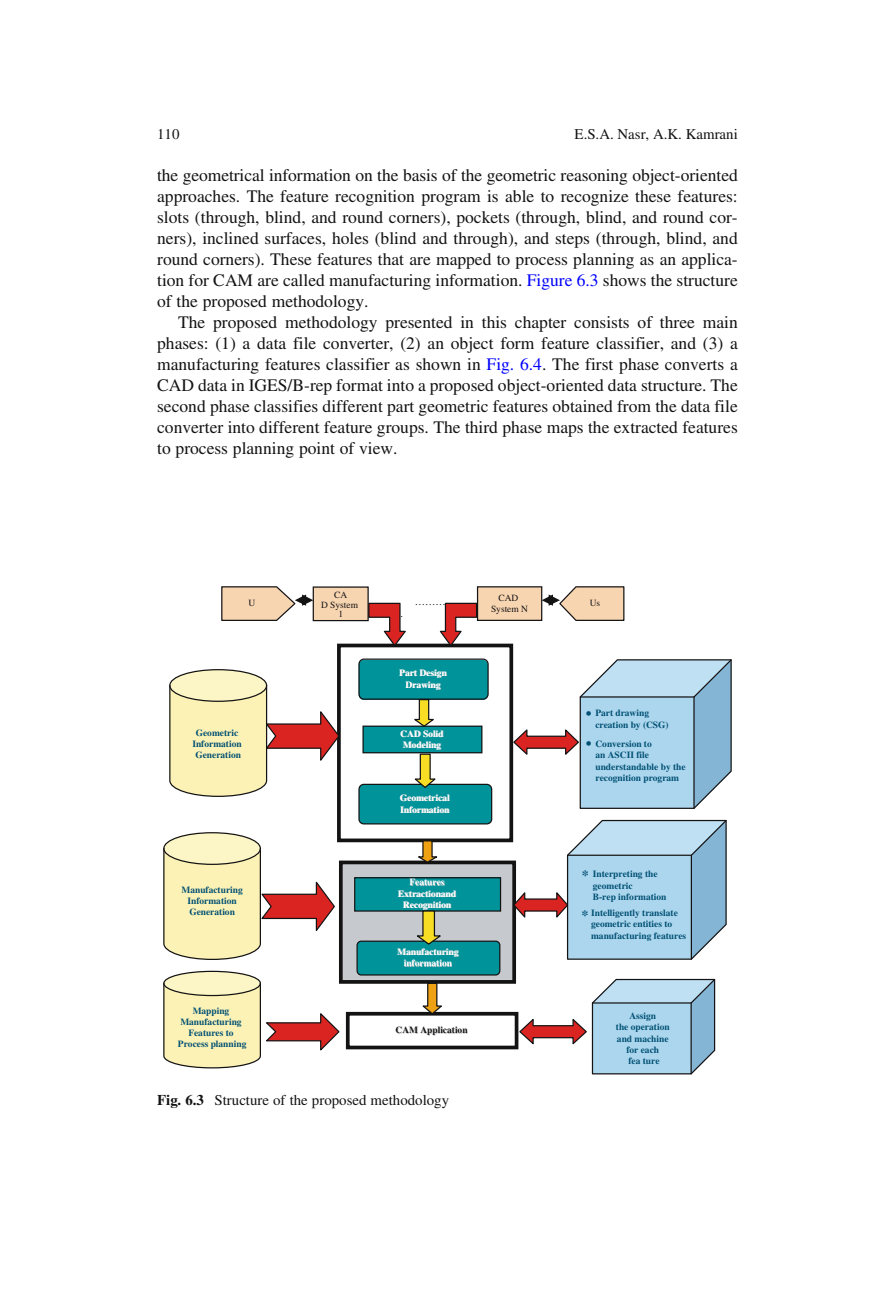
<style>
.page{position:relative;width:895px;height:1292px;background:#fff}
.page>*{position:absolute;margin:0;border:0;box-sizing:border-box;transform-origin:0 0}
.t1{font:17.5px/21px "Times";color:#141314;text-align:justify}
.t2{font:16.8px "Times";color:#005074}
.t3{font:14.88px "Times";color:#141314}
.t4{font:700 14.17px "Times";color:#005074}
.t5{font:10.33px "Times";color:#141314}
.t6{font:700 9.45px/11.4px "Times";color:#005074;text-align:center}
.t7{font:700 9.45px/11.4px "Times";color:#fff;text-align:center}
.t8{font:9.45px/9.6px "Times";color:#141314;text-align:center}
.t9{font:700 9.45px "Times";color:#141314}
.s1{color:#00f}
.s2{font-weight:700}
</style>
<div class="page">
<div style="left:337px;top:643px;width:176px;height:199px;border:4px solid #141314"></div>
<div style="left:340px;top:862px;width:174px;height:119px;background:#c6c9cd"></div>
<div style="left:339px;top:860px;width:177px;height:123px;border:4px solid #141314"></div>
<div style="left:359px;top:660px;width:129px;height:40px;background:#009399;border-radius:5px"></div>
<div style="left:358px;top:658px;width:130px;height:41px;border:1px solid #141314;border-radius:5px"></div>
<div style="left:359px;top:784px;width:132px;height:40px;background:#009399;border-radius:5px"></div>
<div style="left:358px;top:783px;width:134px;height:41px;border:1px solid #141314;border-radius:5px"></div>
<div style="left:363px;top:726px;width:119px;height:26px;background:#009399"></div>
<div style="left:362px;top:725px;width:120px;height:28px;border:1px solid #141314"></div>
<div style="left:355px;top:877px;width:145px;height:34px;background:#009399"></div>
<div style="left:354px;top:877px;width:147px;height:34px;border:1px solid #141314"></div>
<div style="left:357px;top:941px;width:143px;height:34px;background:#009399;border-radius:4px"></div>
<div style="left:356px;top:940px;width:144px;height:35px;border:1px solid #141314;border-radius:4px"></div>
<div style="left:346px;top:1012px;width:172px;height:37px;border:4px solid #141314"></div>
<div style="left:313px;top:587px;width:55px;height:33px;background:#f8d5b1"></div>
<div style="left:313px;top:586px;width:56px;height:35px;border:1px solid #141314"></div>
<div style="left:478px;top:587px;width:63px;height:33px;background:#f8d5b1"></div>
<div style="left:477px;top:586px;width:65px;height:35px;border:1px solid #141314"></div>
<svg style="left:221px;top:586px;width:92px;height:35px"></svg>
<svg style="left:541px;top:586px;width:84px;height:35px"></svg>
<svg style="left:413px;top:698px;width:24px;height:29px"></svg>
<svg style="left:413px;top:753px;width:25px;height:35px"></svg>
<svg style="left:417px;top:839px;width:24px;height:24px"></svg>
<svg style="left:416px;top:909px;width:28px;height:36px"></svg>
<svg style="left:421px;top:982px;width:24px;height:33px"></svg>
<svg style="left:169px;top:668px;width:171px;height:129px"></svg>
<svg style="left:163px;top:832px;width:172px;height:128px"></svg>
<svg style="left:163px;top:970px;width:178px;height:99px"></svg>
<div style="left:170px;top:1001px;width:84px;height:58px;background:#fcf2b5"></div>
<svg style="left:512px;top:658px;width:219px;height:151px"></svg>
<svg style="left:512px;top:818px;width:215px;height:142px"></svg>
<svg style="left:518px;top:978px;width:198px;height:97px"></svg>
<svg style="left:367px;top:602px;width:41px;height:45px"></svg>
<svg style="left:438px;top:602px;width:40px;height:45px"></svg>
<p class="t3" style="left:157px;top:129px;width:24px">110</p>
<p class="t3" style="left:574px;top:129px;width:165px">E.S.A. Nasr, A.K. Kamrani</p>
<p class="t1" style="left:157px;top:166px;width:582px">the geometrical information on the basis of the geometric reasoning object-oriented approaches. The feature recognition program is able to recognize these features: slots (through, blind, and round corners), pockets (through, blind, and round cor&shy;ners), inclined surfaces, holes (blind and through), and steps (through, blind, and round corners). These features that are mapped to process planning as an applica&shy;tion for CAM are called manufacturing information. <span class="s1">Figure 6.3</span> shows the structure of the proposed methodology.</p>
<p class="t1" style="left:157px;top:313px;width:582px;text-indent:21px">The proposed methodology presented in this chapter consists of three main phases: (1) a data file converter, (2) an object form feature classifier, and (3) a manufacturing features classifier as shown in <span class="s1">Fig. 6.4</span>. The first phase converts a CAD data in IGES/B-rep format into a proposed object-oriented data structure. The second phase classifies different part geometric features obtained from the data file converter into different feature groups. The third phase maps the extracted features to process planning point of view.</p>
<p class="t8" style="left:248px;top:599px;width:8px">U</p>
<p class="t8" style="left:321px;top:591px;width:38px">CA<br>D System<br>1</p>
<p class="t8" style="left:491px;top:593px;width:38px;line-height:11.4px">CAD<br>System N</p>
<p class="t5" style="left:415px;top:598px;width:32px">………</p>
<p class="t8" style="left:590px;top:598px;width:12px">Us</p>
<p class="t5" style="left:393px;top:610px;width:12px">…</p>
<p class="t6" style="left:192px;top:727px;width:51px">Geometric<br>Information<br>Generation</p>
<p class="t6" style="left:181px;top:884px;width:63px">Manufacturing<br>Information<br>Generation</p>
<p class="t6" style="left:178px;top:1005px;width:70px">Mapping<br>Manufacturing<br>Features to<br>Process planning</p>
<p class="t7" style="left:399px;top:668px;width:49px">Part Design<br>Drawing</p>
<p class="t7" style="left:400px;top:728px;width:45px;text-align:left">CAD Solid<br>Modeling</p>
<p class="t7" style="left:400px;top:793px;width:51px;text-align:left">Geometrical<br>Information</p>
<p class="t7" style="left:398px;top:877px;width:60px">Features<br>Extractionand<br>Recognition</p>
<p class="t7" style="left:397px;top:947px;width:63px">Manufacturing information</p>
<p class="t9" style="left:395px;top:1026px;width:74px">CAM Application</p>
<p class="t3" style="left:157px;top:1095px;width:293px"><span class="s2">Fig. 6.3</span> Structure of the proposed methodology</p>
<p class="t6" style="left:595px;top:708px;width:75px;text-align:left">Part drawing creation by (CSG)</p>
<p class="t2" style="left:585px;top:707px;width:7px">•</p>
<p class="t6" style="left:595px;top:739px;width:92px;text-align:left">Conversion to<br>an ASCII file understandable by the recognition program</p>
<p class="t2" style="left:585px;top:737px;width:7px">•</p>
<p class="t4" style="left:582px;top:870px;width:9px">*</p>
<p class="t4" style="left:581px;top:909px;width:9px">*</p>
<p class="t6" style="left:593px;top:869px;width:75px;text-align:left">Interpreting the geometric<br>B-rep information</p>
<p class="t6" style="left:591px;top:908px;width:97px;text-align:left">Intelligently translate geometric entities to manufacturing features</p>
<p class="t6" style="left:616px;top:1010px;width:55px">Assign<br>the operation and machine for each<br>fea ture</p>
</div>
